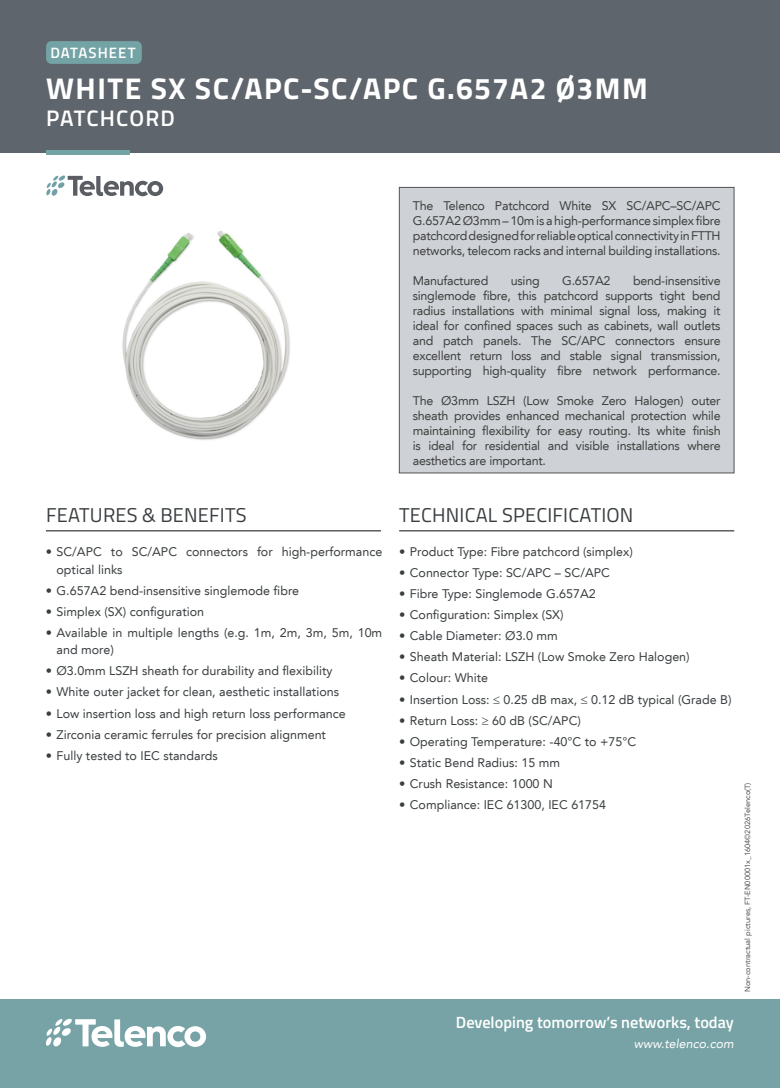
<style>
.page{position:relative;width:780px;height:1088px;background:#fff}
.page>*{position:absolute;margin:0;border:0;box-sizing:border-box;transform-origin:0 0}
.t1{font:700 30px "Titillium Web";letter-spacing:.05em;color:#fff}
.t2{font:600 22.5px "Titillium Web";letter-spacing:.045em;color:#fff}
.t3{font:20px "Titillium Web";letter-spacing:.01em;color:#3a3e40}
.t4{font:600 16.25px "Titillium Web";color:#fff}
.t5{font:600 15px "Titillium Web";letter-spacing:.065em;color:#fff}
.t6{font:12.5px/17.5px "Avenir LT";color:#3a3e40}
.t7{font:12.5px/15px "Avenir LT";letter-spacing:-.02em;color:#3f3f3e;text-align:justify}
.t8{font:italic 12.5px "Avenir LT";color:#fff}
.t9{font:7.5px "Avenir LT";color:#505353}
</style>
<div class="page">
<div style="left:0;top:0;width:780px;height:152px;background:#5f656c"></div>
<hr style="left:46px;top:530px;width:335px;height:1px;background:#3a3e40">
<hr style="left:399px;top:530px;width:335px;height:1px;background:#3a3e40">
<div style="left:399px;top:187px;width:335px;height:286px;background:#ced2d6"></div>
<div style="left:46px;top:41px;width:96px;height:23px;background:#74a3a6;border-radius:5px"></div>
<div style="left:46px;top:150px;width:84px;height:5px;background:#74a3a6"></div>
<div style="left:0;top:999px;width:780px;height:89px;background:#77a3a6"></div>
<svg style="left:46px;top:1018px;width:160px;height:29px"></svg>
<svg style="left:46px;top:175px;width:117px;height:21px"></svg>
<img style="left:122px;top:230px;width:168px;height:210px">
<p class="t5" style="left:50px;top:41px;width:87px">DATASHEET</p>
<h1 class="t1" style="left:46px;top:65px;width:603px">WHITE SX SC/APC-SC/APC G.657A2 Ø3MM</h1>
<h2 class="t2" style="left:46px;top:101px;width:130px">PATCHCORD</h2>
<p class="t7" style="left:413px;top:198px;width:309px">The Telenco Patchcord White SX SC/APC–SC/APC G.657A2 Ø3mm – 10m is a high-performance simplex fibre patchcord designed for reliable optical connectivity in FTTH networks, telecom racks and internal building installations.</p>
<p class="t7" style="left:413px;top:273px;width:77px">Manufactured</p>
<p class="t7" style="left:511px;top:273px;width:30px">using</p>
<p class="t7" style="left:562px;top:273px;width:50px">G.657A2</p>
<p class="t7" style="left:413px;top:273px;width:309px;text-indent:220px">bend-insensitive singlemode fibre, this patchcord supports tight bend radius installations with minimal signal loss, making it ideal for confined spaces such as cabinets, wall outlets and patch panels. The SC/APC connectors ensure excellent return loss and stable signal transmission, supporting high-quality fibre network performance.</p>
<p class="t7" style="left:413px;top:393px;width:309px">The Ø3mm LSZH (Low Smoke Zero Halogen) outer sheath provides enhanced mechanical protection while maintaining flexibility for easy routing. Its white finish is ideal for residential and visible installations where aesthetics are important.</p>
<h3 class="t3" style="left:46px;top:500px;width:202px">FEATURES &amp; BENEFITS</h3>
<h3 class="t3" style="left:399px;top:500px;width:236px">TECHNICAL SPECIFICATION</h3>
<p class="t6" style="left:57px;top:543px;width:327px;text-indent:-11px">• SC/APC to SC/APC connectors for high-performance optical links</p>
<p class="t6" style="left:46px;top:582px;width:255px">• G.657A2 bend-insensitive singlemode fibre</p>
<p class="t6" style="left:46px;top:603px;width:160px">• Simplex (SX) configuration</p>
<p class="t6" style="left:57px;top:624px;width:327px;text-indent:-11px">• Available in multiple lengths (e.g. 1m, 2m, 3m, 5m, 10m and more)</p>
<p class="t6" style="left:46px;top:662px;width:288px">• Ø3.0mm LSZH sheath for durability and flexibility</p>
<p class="t6" style="left:46px;top:683px;width:294px">• White outer jacket for clean, aesthetic installations</p>
<p class="t6" style="left:46px;top:704px;width:301px">• Low insertion loss and high return loss performance</p>
<p class="t6" style="left:46px;top:725px;width:281px">• Zirconia ceramic ferrules for precision alignment</p>
<p class="t6" style="left:46px;top:746px;width:173px">• Fully tested to IEC standards</p>
<p class="t6" style="left:399px;top:543px;width:235px">• Product Type: Fibre patchcord (simplex)</p>
<p class="t6" style="left:399px;top:564px;width:212px">• Connector Type: SC/APC – SC/APC</p>
<p class="t6" style="left:399px;top:585px;width:198px">• Fibre Type: Singlemode G.657A2</p>
<p class="t6" style="left:399px;top:606px;width:166px">• Configuration: Simplex (SX)</p>
<p class="t6" style="left:399px;top:627px;width:160px">• Cable Diameter: Ø3.0 mm</p>
<p class="t6" style="left:399px;top:648px;width:292px">• Sheath Material: LSZH (Low Smoke Zero Halogen)</p>
<p class="t6" style="left:399px;top:669px;width:90px">• Colour: White</p>
<p class="t6" style="left:399px;top:690px;width:334px">• Insertion Loss: ≤ 0.25 dB max, ≤ 0.12 dB typical (Grade B)</p>
<p class="t6" style="left:399px;top:711px;width:183px">• Return Loss: ≥ 60 dB (SC/APC)</p>
<p class="t6" style="left:399px;top:732px;width:238px">• Operating Temperature: -40°C to +75°C</p>
<p class="t6" style="left:399px;top:754px;width:162px">• Static Bend Radius: 15 mm</p>
<p class="t6" style="left:399px;top:775px;width:155px">• Crush Resistance: 1000 N</p>
<p class="t6" style="left:399px;top:796px;width:208px">• Compliance: IEC 61300, IEC 61754</p>
<h3 class="t4" style="left:456px;top:1010px;width:279px">Developing tomorrow’s networks, today</h3>
<p class="t8" style="left:634px;top:1036px;width:101px">www.telenco.com</p>
<p class="t9" style="left:743px;top:992px;width:211px;rotate:-90deg">Non-contractual pictures, FT-EN00001x_1604©2026Telenco(T)</p>
</div>
